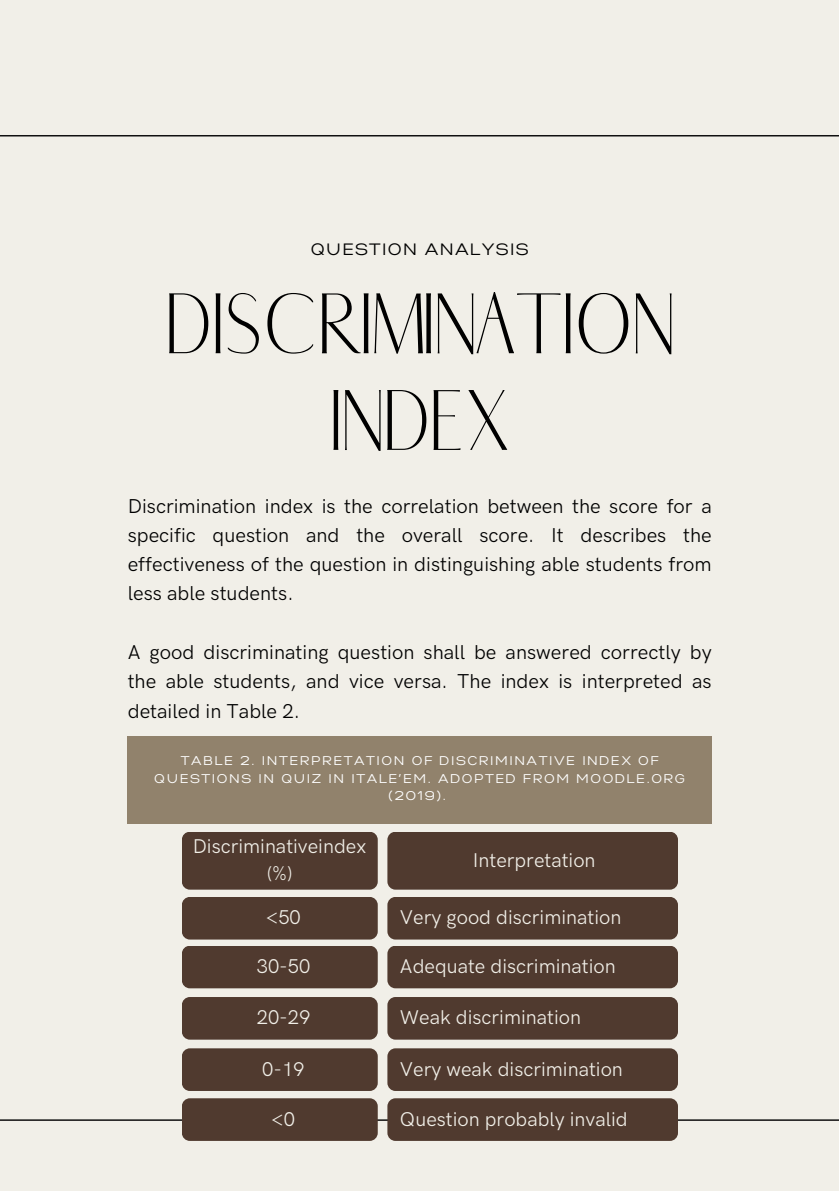
<style>
.page{position:relative;width:839px;height:1191px;background:#fff}
.page>*{position:absolute;margin:0;border:0;box-sizing:border-box;transform-origin:0 0}
.t1{font:300 82.2px/96.6px "Abiah";color:#000;text-align:center}
.t2{font:20.2px/29.4px "HK Grotesk Pro";color:#000;text-align:justify}
.t3{font:20px "HK Grotesk Pro";color:#f1efe8}
.t4{font:16.4px "Gabriel Sans";letter-spacing:.08em;color:#000}
.t5{font:12.6px/17.4px "Gabriel Sans";letter-spacing:.125em;color:#fff;text-align:center}
</style>
<div class="page">
<div style="left:0;top:0;width:838px;height:1191px;background:#f1efe8"></div>
<hr style="left:0;top:135px;width:838px;height:1px;background:#101010">
<hr style="left:0;top:1119px;width:838px;height:2px;background:#101010">
<div style="left:128px;top:736px;width:583px;height:87px;background:#91826c"></div>
<div style="left:182px;top:832px;width:196px;height:58px;background:#503a2f;border-radius:8px"></div>
<div style="left:387px;top:832px;width:291px;height:58px;background:#503a2f;border-radius:8px"></div>
<div style="left:182px;top:897px;width:196px;height:43px;background:#503a2f;border-radius:8px"></div>
<div style="left:182px;top:946px;width:196px;height:42px;background:#503a2f;border-radius:8px"></div>
<div style="left:182px;top:997px;width:196px;height:43px;background:#503a2f;border-radius:8px"></div>
<div style="left:182px;top:1048px;width:196px;height:43px;background:#503a2f;border-radius:8px"></div>
<div style="left:182px;top:1098px;width:196px;height:43px;background:#503a2f;border-radius:8px"></div>
<div style="left:387px;top:946px;width:291px;height:42px;background:#503a2f;border-radius:8px"></div>
<div style="left:387px;top:997px;width:291px;height:43px;background:#503a2f;border-radius:8px"></div>
<div style="left:387px;top:1048px;width:291px;height:43px;background:#503a2f;border-radius:8px"></div>
<div style="left:387px;top:1098px;width:291px;height:43px;background:#503a2f;border-radius:8px"></div>
<div style="left:387px;top:897px;width:291px;height:43px;background:#503a2f;border-radius:8px"></div>
<p class="t4" style="left:311px;top:242px;width:219px">QUESTION ANALYSIS</p>
<p class="t1" style="left:165px;top:277px;width:510px">DISCRIMINATION<br>INDEX</p>
<p class="t2" style="left:128px;top:492px;width:585px">Discrimination index is the correlation between the score for a specific question and the overall score. It describes the effectiveness of the question in distinguishing able students from less able students.</p>
<p class="t2" style="left:128px;top:638px;width:585px">A good discriminating question shall be answered correctly by the able students, and vice versa. The index is interpreted as detailed in Table 2.</p>
<p class="t5" style="left:154px;top:753px;width:532px">TABLE 2. INTERPRETATION OF DISCRIMINATIVE INDEX OF<br>QUESTIONS IN QUIZ IN ITALE’EM. ADOPTED FROM MOODLE.ORG (2019).</p>
<p class="t3" style="left:193px;top:835px;width:175px">Discriminativeindex</p>
<p class="t3" style="left:267px;top:862px;width:27px">(%)</p>
<p class="t3" style="left:473px;top:849px;width:124px">Interpretation</p>
<p class="t3" style="left:266px;top:906px;width:36px">&lt;50</p>
<p class="t3" style="left:400px;top:906px;width:223px">Very good discrimination</p>
<p class="t3" style="left:257px;top:955px;width:55px">30-50</p>
<p class="t3" style="left:257px;top:1006px;width:55px">20-29</p>
<p class="t3" style="left:262px;top:1058px;width:44px">0-19</p>
<p class="t3" style="left:271px;top:1108px;width:25px">&lt;0</p>
<p class="t3" style="left:400px;top:955px;width:217px">Adequate discrimination</p>
<p class="t3" style="left:400px;top:1006px;width:183px">Weak discrimination</p>
<p class="t3" style="left:400px;top:1058px;width:224px">Very weak discrimination</p>
<p class="t3" style="left:400px;top:1108px;width:229px">Question probably invalid</p>
</div>
